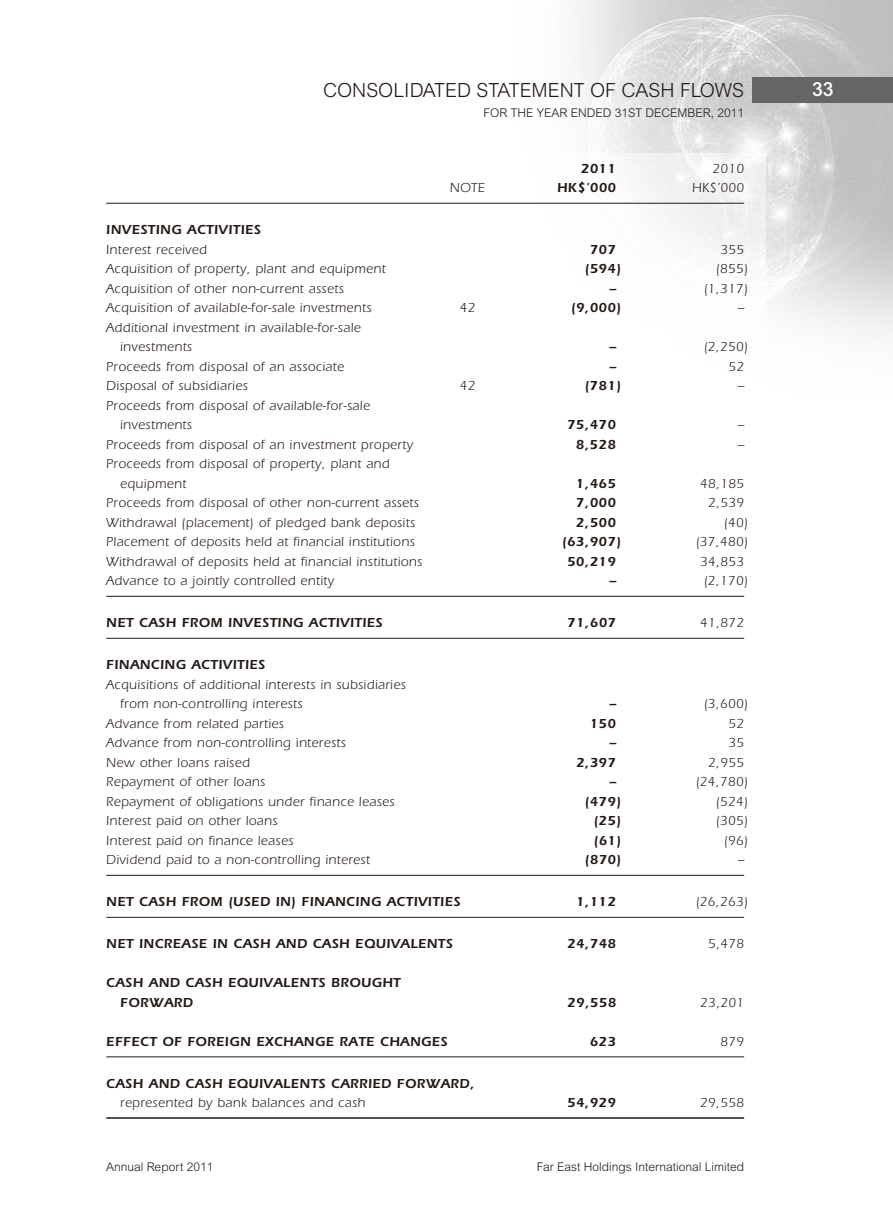
<style>
.page{position:relative;width:893px;height:1212px;background:#fff}
.page>*{position:absolute;margin:0;border:0;box-sizing:border-box;transform-origin:0 0}
.t1{font:300 19.5px "Arial MT Std";color:#231916}
.t2{font:500 19.5px "Arial MT Std";color:#fff}
.t3{font:13.5px/19.5px "ITC Eras Std";letter-spacing:.03em;color:#231916}
.t4{font:600 13.5px/19.5px "ITC Eras Std";letter-spacing:.03em;color:#231916}
.t5{font:300 12px "Arial MT Std";color:#231916}
</style>
<div class="page">
<img style="left:578px;top:0;width:315px;height:335px">
<div style="left:0;top:153px;width:765px;height:982px;background:#fff"></div>
<div style="left:753px;top:77px;width:140px;height:25px;background:#666565"></div>
<hr style="left:106px;top:203px;width:638px;height:1px;background:#231916">
<hr style="left:106px;top:596px;width:638px;height:1px;background:#231916">
<hr style="left:106px;top:638px;width:638px;height:1px;background:#231916">
<hr style="left:106px;top:875px;width:638px;height:1px;background:#231916">
<hr style="left:106px;top:917px;width:638px;height:1px;background:#231916">
<hr style="left:106px;top:1056px;width:638px;height:1px;background:#231916">
<hr style="left:106px;top:1117px;width:638px;height:2px;background:#231916">
<h1 class="t1" style="left:323px;top:79px;width:423px">CONSOLIDATED STATEMENT OF CASH FLOWS</h1>
<p class="t5" style="left:483px;top:106px;width:262px">FOR THE YEAR ENDED 31ST DECEMBER, 2011</p>
<p class="t4" style="left:581px;top:159px;width:37px">2011</p>
<p class="t3" style="left:712px;top:159px;width:33px">2010</p>
<p class="t3" style="left:450px;top:178px;width:37px">NOTE</p>
<p class="t4" style="left:557px;top:178px;width:61px">HK$’000</p>
<p class="t3" style="left:692px;top:178px;width:54px">HK$’000</p>
<p class="t4" style="left:106px;top:220px;width:156px">INVESTING ACTIVITIES</p>
<p class="t3" style="left:106px;top:240px;width:102px">Interest received</p>
<p class="t4" style="left:590px;top:240px;width:28px">707</p>
<p class="t3" style="left:720px;top:240px;width:25px">355</p>
<p class="t3" style="left:106px;top:259px;width:281px">Acquisition of property, plant and equipment</p>
<p class="t4" style="left:584px;top:259px;width:38px">(594)</p>
<p class="t3" style="left:716px;top:259px;width:34px">(855)</p>
<p class="t3" style="left:106px;top:279px;width:239px">Acquisition of other non-current assets</p>
<p class="t4" style="left:609px;top:279px;width:8px">–</p>
<p class="t3" style="left:704px;top:279px;width:46px">(1,317)</p>
<p class="t3" style="left:106px;top:298px;width:267px">Acquisition of available-for-sale investments</p>
<p class="t3" style="left:460px;top:298px;width:17px">42</p>
<p class="t4" style="left:571px;top:298px;width:52px">(9,000)</p>
<p class="t3" style="left:737px;top:298px;width:8px">–</p>
<p class="t3" style="left:120px;top:318px;width:242px;text-indent:-14px">Additional investment in available-for-sale investments</p>
<p class="t4" style="left:609px;top:337px;width:8px">–</p>
<p class="t3" style="left:704px;top:337px;width:46px">(2,250)</p>
<p class="t3" style="left:106px;top:357px;width:239px">Proceeds from disposal of an associate</p>
<p class="t4" style="left:609px;top:357px;width:8px">–</p>
<p class="t3" style="left:728px;top:357px;width:17px">52</p>
<p class="t3" style="left:106px;top:376px;width:143px">Disposal of subsidiaries</p>
<p class="t3" style="left:460px;top:376px;width:17px">42</p>
<p class="t4" style="left:584px;top:376px;width:38px">(781)</p>
<p class="t3" style="left:737px;top:376px;width:8px">–</p>
<p class="t3" style="left:120px;top:396px;width:251px;text-indent:-14px">Proceeds from disposal of available-for-sale investments</p>
<p class="t4" style="left:567px;top:415px;width:51px">75,470</p>
<p class="t3" style="left:737px;top:415px;width:8px">–</p>
<p class="t3" style="left:106px;top:435px;width:308px">Proceeds from disposal of an investment property</p>
<p class="t4" style="left:576px;top:435px;width:42px">8,528</p>
<p class="t3" style="left:737px;top:435px;width:8px">–</p>
<p class="t3" style="left:120px;top:454px;width:271px;text-indent:-14px">Proceeds from disposal of property, plant and equipment</p>
<p class="t4" style="left:576px;top:474px;width:42px">1,465</p>
<p class="t3" style="left:700px;top:474px;width:45px">48,185</p>
<p class="t3" style="left:106px;top:493px;width:314px">Proceeds from disposal of other non-current assets</p>
<p class="t4" style="left:576px;top:493px;width:42px">7,000</p>
<p class="t3" style="left:708px;top:493px;width:37px">2,539</p>
<p class="t3" style="left:106px;top:513px;width:310px">Withdrawal (placement) of pledged bank deposits</p>
<p class="t4" style="left:576px;top:512px;width:42px">2,500</p>
<p class="t3" style="left:724px;top:513px;width:26px">(40)</p>
<p class="t3" style="left:106px;top:532px;width:310px">Placement of deposits held at financial institutions</p>
<p class="t4" style="left:562px;top:532px;width:61px">(63,907)</p>
<p class="t3" style="left:696px;top:532px;width:54px">(37,480)</p>
<p class="t3" style="left:106px;top:552px;width:317px">Withdrawal of deposits held at financial institutions</p>
<p class="t4" style="left:567px;top:551px;width:51px">50,219</p>
<p class="t3" style="left:700px;top:552px;width:45px">34,853</p>
<p class="t3" style="left:106px;top:571px;width:229px">Advance to a jointly controlled entity</p>
<p class="t4" style="left:609px;top:571px;width:8px">–</p>
<p class="t3" style="left:704px;top:571px;width:46px">(2,170)</p>
<p class="t4" style="left:106px;top:613px;width:278px">NET CASH FROM INVESTING ACTIVITIES</p>
<p class="t4" style="left:567px;top:613px;width:51px">71,607</p>
<p class="t3" style="left:700px;top:613px;width:45px">41,872</p>
<p class="t4" style="left:106px;top:655px;width:160px">FINANCING ACTIVITIES</p>
<p class="t3" style="left:120px;top:675px;width:287px;text-indent:-14px">Acquisitions of additional interests in subsidiaries from non-controlling interests</p>
<p class="t4" style="left:609px;top:694px;width:8px">–</p>
<p class="t3" style="left:704px;top:694px;width:46px">(3,600)</p>
<p class="t3" style="left:106px;top:714px;width:179px">Advance from related parties</p>
<p class="t4" style="left:590px;top:714px;width:28px">150</p>
<p class="t3" style="left:728px;top:714px;width:17px">52</p>
<p class="t3" style="left:106px;top:733px;width:241px">Advance from non-controlling interests</p>
<p class="t4" style="left:609px;top:733px;width:8px">–</p>
<p class="t3" style="left:728px;top:733px;width:17px">35</p>
<p class="t3" style="left:106px;top:753px;width:145px">New other loans raised</p>
<p class="t4" style="left:576px;top:753px;width:42px">2,397</p>
<p class="t3" style="left:708px;top:753px;width:37px">2,955</p>
<p class="t3" style="left:106px;top:772px;width:161px">Repayment of other loans</p>
<p class="t4" style="left:609px;top:772px;width:8px">–</p>
<p class="t3" style="left:696px;top:772px;width:54px">(24,780)</p>
<p class="t3" style="left:106px;top:792px;width:290px">Repayment of obligations under finance leases</p>
<p class="t4" style="left:584px;top:792px;width:38px">(479)</p>
<p class="t3" style="left:716px;top:792px;width:34px">(524)</p>
<p class="t3" style="left:106px;top:811px;width:173px">Interest paid on other loans</p>
<p class="t4" style="left:593px;top:811px;width:29px">(25)</p>
<p class="t3" style="left:716px;top:811px;width:34px">(305)</p>
<p class="t3" style="left:106px;top:831px;width:189px">Interest paid on finance leases</p>
<p class="t4" style="left:593px;top:831px;width:29px">(61)</p>
<p class="t3" style="left:724px;top:831px;width:26px">(96)</p>
<p class="t3" style="left:106px;top:850px;width:265px">Dividend paid to a non-controlling interest</p>
<p class="t4" style="left:584px;top:850px;width:38px">(870)</p>
<p class="t3" style="left:737px;top:850px;width:8px">–</p>
<p class="t4" style="left:106px;top:892px;width:356px">NET CASH FROM (USED IN) FINANCING ACTIVITIES</p>
<p class="t4" style="left:576px;top:892px;width:42px">1,112</p>
<p class="t3" style="left:696px;top:892px;width:54px">(26,263)</p>
<p class="t4" style="left:106px;top:934px;width:348px">NET INCREASE IN CASH AND CASH EQUIVALENTS</p>
<p class="t4" style="left:567px;top:934px;width:51px">24,748</p>
<p class="t3" style="left:708px;top:934px;width:37px">5,478</p>
<p class="t4" style="left:120px;top:973px;width:282px;text-indent:-14px">CASH AND CASH EQUIVALENTS BROUGHT<br>FORWARD</p>
<p class="t4" style="left:567px;top:993px;width:51px">29,558</p>
<p class="t3" style="left:700px;top:993px;width:45px">23,201</p>
<p class="t4" style="left:106px;top:1032px;width:343px">EFFECT OF FOREIGN EXCHANGE RATE CHANGES</p>
<p class="t4" style="left:590px;top:1032px;width:28px">623</p>
<p class="t3" style="left:720px;top:1032px;width:25px">879</p>
<p class="t4" style="left:106px;top:1074px;width:369px">CASH AND CASH EQUIVALENTS CARRIED FORWARD,</p>
<p class="t3" style="left:120px;top:1093px;width:247px">represented by bank balances and cash</p>
<p class="t4" style="left:567px;top:1093px;width:51px">54,929</p>
<p class="t3" style="left:700px;top:1093px;width:45px">29,558</p>
<p class="t5" style="left:106px;top:1160px;width:109px">Annual Report 2011</p>
<p class="t5" style="left:537px;top:1160px;width:209px">Far East Holdings International Limited</p>
<h1 class="t2" style="left:812px;top:78px;width:23px">33</h1>
</div>
